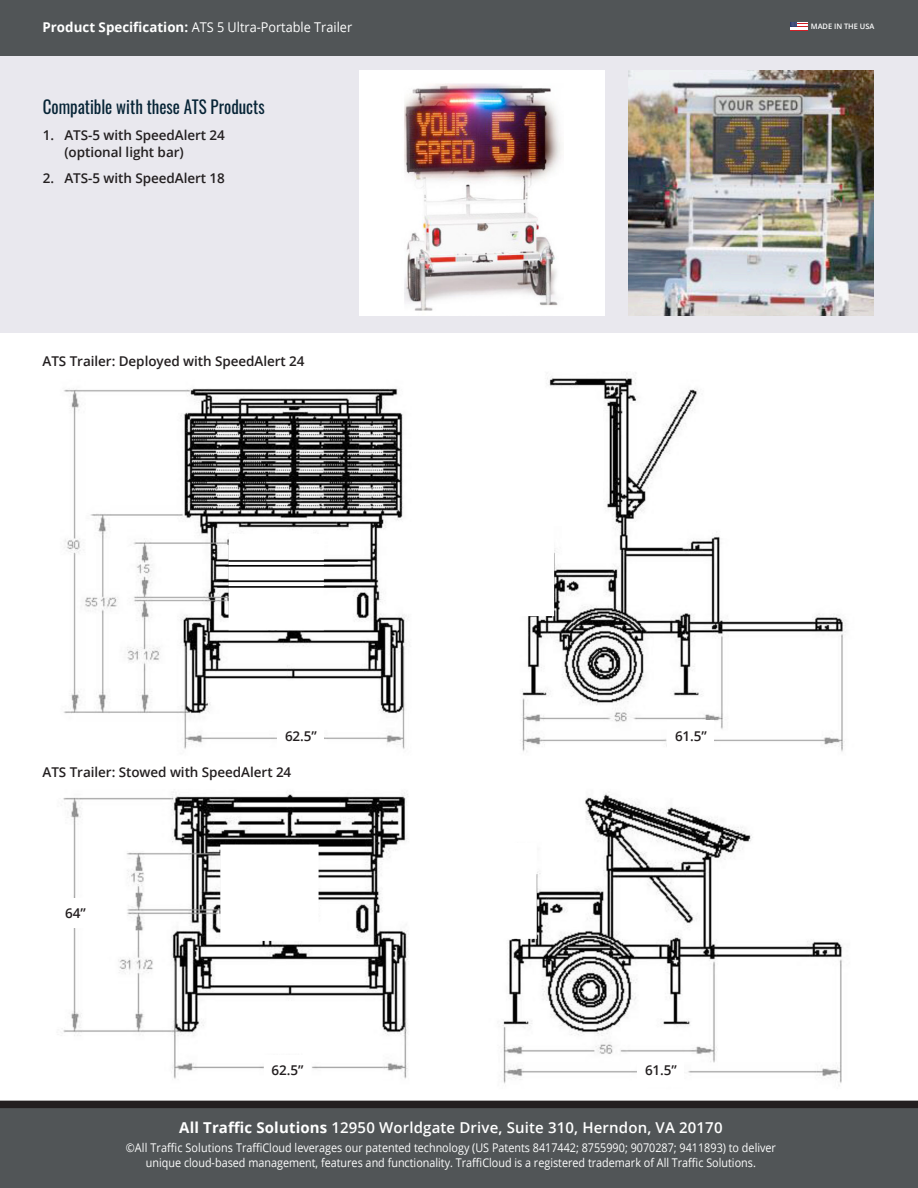
<style>
.page{position:relative;width:918px;height:1188px;background:#fff}
.page>*{position:absolute;margin:0;border:0;box-sizing:border-box;transform-origin:0 0}
.H2_15_20{font:18px "Oswald";color:#062436;scale:.94 1}
.t1{font:600 15px "Open Sans";letter-spacing:.01em;color:#fff}
.Body_Copy_9_5_11_5{font:600 13.5px/17.2px "Open Sans";letter-spacing:-.005em;color:#231f20}
.body_copy{font:13.5px "Open Sans";color:#fff;scale:.94 1}
.t2{font:12px/15px "Open Sans";color:#fff;text-align:center;scale:.9 1}
.body_copy-2{font:600 7.5px "Open Sans";color:#fff}
.s1{font-weight:700}
</style>
<div class="page">
<img style="left:63px;top:373px;width:783px;height:379px">
<div style="left:278px;top:720px;width:46px;height:30px;background:#fff"></div>
<div style="left:668px;top:720px;width:46px;height:30px;background:#fff"></div>
<img style="left:43px;top:792px;width:830px;height:309px">
<div style="left:264px;top:1055px;width:47px;height:30px;background:#fff"></div>
<div style="left:638px;top:1055px;width:46px;height:30px;background:#fff"></div>
<div style="left:52px;top:898px;width:47px;height:30px;background:#fff"></div>
<div style="left:0;top:0;width:918px;height:333px;background:#e9e8ee"></div>
<div style="left:0;top:1104px;width:918px;height:84px;background:#515557"></div>
<div style="left:0;top:1101px;width:918px;height:7px;background:#231f20"></div>
<div style="left:0;top:0;width:918px;height:55px;background:#515557"></div>
<svg style="left:790px;top:22px;width:18px;height:9px"></svg>
<img style="left:629px;top:70px;width:245px;height:246px">
<div style="left:359px;top:70px;width:245px;height:246px;background:#fff"></div>
<img style="left:404px;top:83px;width:158px;height:228px">
<p class="body_copy" style="left:43px;top:17px;width:331px"><span class="s1">Product Specification:</span> ATS 5 Ultra-Portable Trailer</p>
<p class="body_copy-2" style="left:811px;top:21px;width:65px">MADE IN THE USA</p>
<p class="H2_15_20" style="left:43px;top:90px;width:238px">Compatible with these ATS Products</p>
<p class="Body_Copy_9_5_11_5" style="left:64px;top:126px;width:162px;text-indent:-22px">1. ATS-5 with SpeedAlert 24 (optional light bar)</p>
<p class="Body_Copy_9_5_11_5" style="left:43px;top:169px;width:184px">2. ATS-5 with SpeedAlert 18</p>
<p class="Body_Copy_9_5_11_5" style="left:43px;top:352px;width:264px">ATS Trailer: Deployed with SpeedAlert 24</p>
<p class="Body_Copy_9_5_11_5" style="left:285px;top:727px;width:33px">62.5”</p>
<p class="Body_Copy_9_5_11_5" style="left:675px;top:727px;width:33px">61.5”</p>
<p class="Body_Copy_9_5_11_5" style="left:43px;top:763px;width:250px">ATS Trailer: Stowed with SpeedAlert 24</p>
<p class="Body_Copy_9_5_11_5" style="left:65px;top:904px;width:22px">64”</p>
<p class="Body_Copy_9_5_11_5" style="left:272px;top:1061px;width:33px">62.5”</p>
<p class="Body_Copy_9_5_11_5" style="left:645px;top:1061px;width:33px">61.5”</p>
<p class="t1" style="left:179px;top:1117px;width:545px"><span class="s1">All Traffic Solutions</span> 12950 Worldgate Drive, Suite 310, Herndon, VA 20170</p>
<p class="t2" style="left:126px;top:1140px;width:724px">©All Traffic Solutions TraffiCloud leverages our patented technology (US Patents 8417442; 8755990; 9070287; 9411893) to deliver unique cloud-based management, features and functionality. TraffiCloud is a registered trademark of All Traffic Solutions.</p>
</div>
